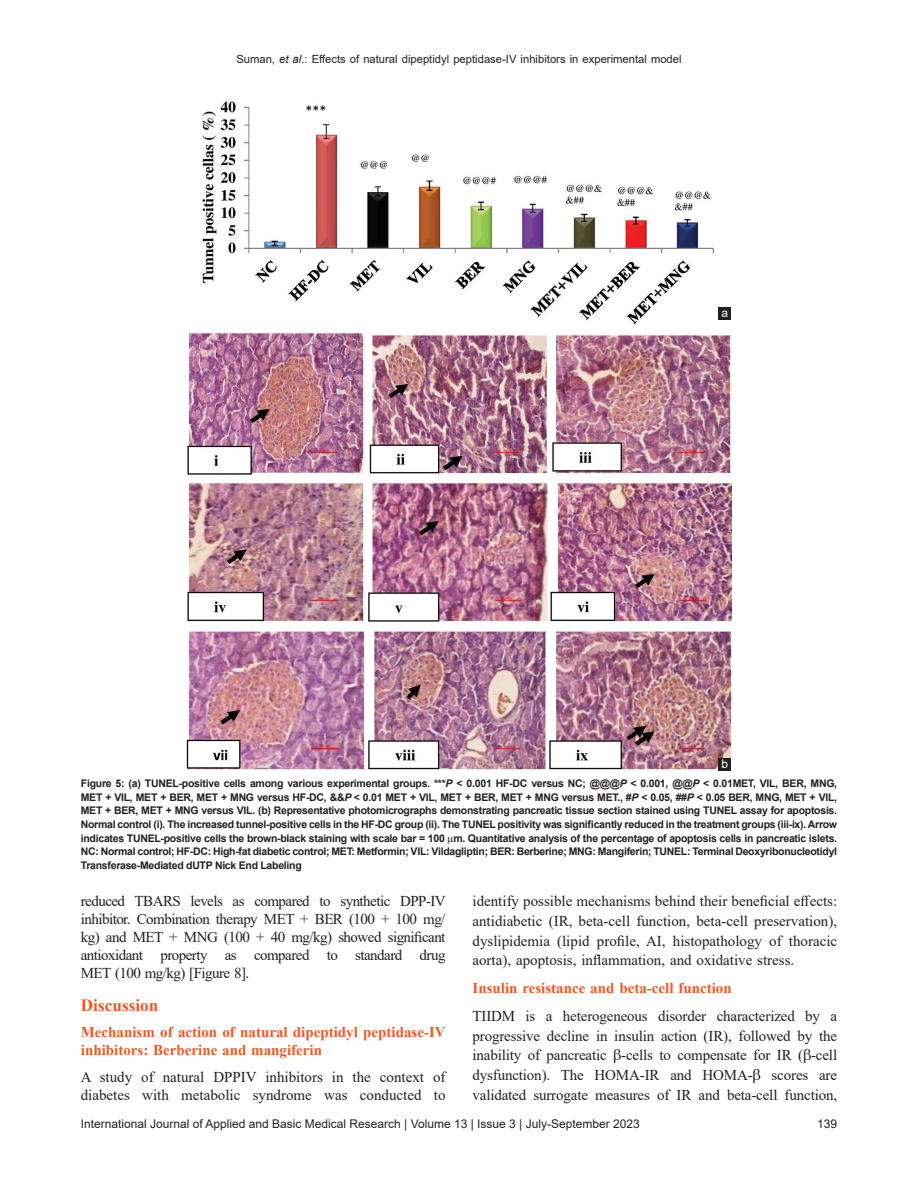
<style>
.page{position:relative;width:918px;height:1188px;background:#fff}
.page>*{position:absolute;margin:0;border:0;box-sizing:border-box;transform-origin:0 0}
.t1{font:700 17.25px "Times New Roman";color:#f15921}
.TX{font:15px/19.6px "Times New Roman";letter-spacing:-.01em;color:#231f20;text-align:justify}
.t2{font:700 15px/18px "Times New Roman";color:#f15921}
.t3{font:12px "Arial";color:#231f20}
.LABEL{font:12px "Arial";color:#fff}
.t4{font:11.25px "Arial";color:#231f20}
.FGC{font:700 10.5px/13.6px "Arial";letter-spacing:-.025em;color:#231f20;text-align:justify}
.s1{font-style:italic}
</style>
<div class="page">
<img style="left:187px;top:101px;width:544px;height:669px">
<div style="left:718px;top:758px;width:13px;height:12px;background:#231f20"></div>
<div style="left:718px;top:308px;width:13px;height:12px;background:#231f20"></div>
<p class="t4" style="left:236px;top:51px;width:447px">Suman, <span class="s1">et al</span>.: Effects of natural dipeptidyl peptidase-IV inhibitors in experimental model</p>
<p class="LABEL" style="left:721px;top:305px;width:8px">a</p>
<p class="LABEL" style="left:721px;top:756px;width:8px">b</p>
<p class="FGC" style="left:81px;top:777px;width:758px">Figure 5: (a) TUNEL‑positive cells among various experimental groups. ***<span class="s1">P</span> &lt; 0.001 HF‑DC versus NC; @@@<span class="s1">P</span> &lt; 0.001, @@<span class="s1">P</span> &lt; 0.01MET, VIL, BER, MNG, MET + VIL, MET + BER, MET + MNG versus HF‑DC, &amp;&amp;<span class="s1">P</span> &lt; 0.01 MET + VIL, MET + BER, MET + MNG versus MET., #<span class="s1">P</span> &lt; 0.05, ##<span class="s1">P</span> &lt; 0.05 BER, MNG, MET + VIL, MET + BER, MET + MNG versus VIL. (b) Representative photomicrographs demonstrating pancreatic tissue section stained using TUNEL assay for apoptosis.<br>Normal control (i). The increased tunnel‑positive cells in the HF‑DC group (ii). The TUNEL positivity was significantly reduced in the treatment groups (iii‑ix). Arrow indicates TUNEL‑positive cells the brown‑black staining with scale bar = 100 m. Quantitative analysis of the percentage of apoptosis cells in pancreatic islets.<br>NC: Normal control; HF‑DC: High‑fat diabetic control; MET: Metformin; VIL: Vildagliptin; BER: Berberine; MNG: Mangiferin; TUNEL: Terminal Deoxyribonucleotidyl Transferase-Mediated dUTP Nick End Labeling</p>
<p class="TX" style="left:81px;top:892px;width:366px;line-height:18px">reduced TBARS levels as compared to synthetic DPP‑IV inhibitor. Combination therapy MET + BER (100 + 100 mg/ kg) and MET + MNG (100 + 40 mg/kg) showed significant antioxidant property as compared to standard drug MET (100 mg/kg) [Figure 8].</p>
<h1 class="t1" style="left:81px;top:992px;width:79px">Discussion</h1>
<h2 class="t2" style="left:81px;top:1023px;width:366px">Mechanism of action of natural dipeptidyl peptidase‑IV inhibitors: Berberine and mangiferin</h2>
<p class="TX" style="left:81px;top:1067px;width:366px;line-height:18px">A study of natural DPPIV inhibitors in the context of diabetes with metabolic syndrome was conducted to</p>
<p class="TX" style="left:472px;top:891px;width:366px">identify possible mechanisms behind their beneficial effects: antidiabetic (IR, beta-cell function, beta-cell preservation), dyslipidemia (lipid profile, AI, histopathology of thoracic aorta), apoptosis, inflammation, and oxidative stress.</p>
<h2 class="t2" style="left:472px;top:979px;width:261px">Insulin resistance and beta‑cell function</h2>
<p class="TX" style="left:472px;top:1006px;width:366px">TIIDM is a heterogeneous disorder characterized by a progressive decline in insulin action (IR), followed by the inability of pancreatic ‑cells to compensate for IR ( ‑cell dysfunction). The HOMA‑IR and HOMA‑</p>
<p class="TX" style="left:472px;top:1065px;width:366px;text-align:right">scores are<br>validated surrogate measures of IR and beta‑cell function,</p>
<p class="t3" style="left:81px;top:1116px;width:560px">International Journal of Applied and Basic Medical Research | Volume 13 | Issue 3 | July-September 2023</p>
<p class="t3" style="left:817px;top:1116px;width:22px">139</p>
</div>
